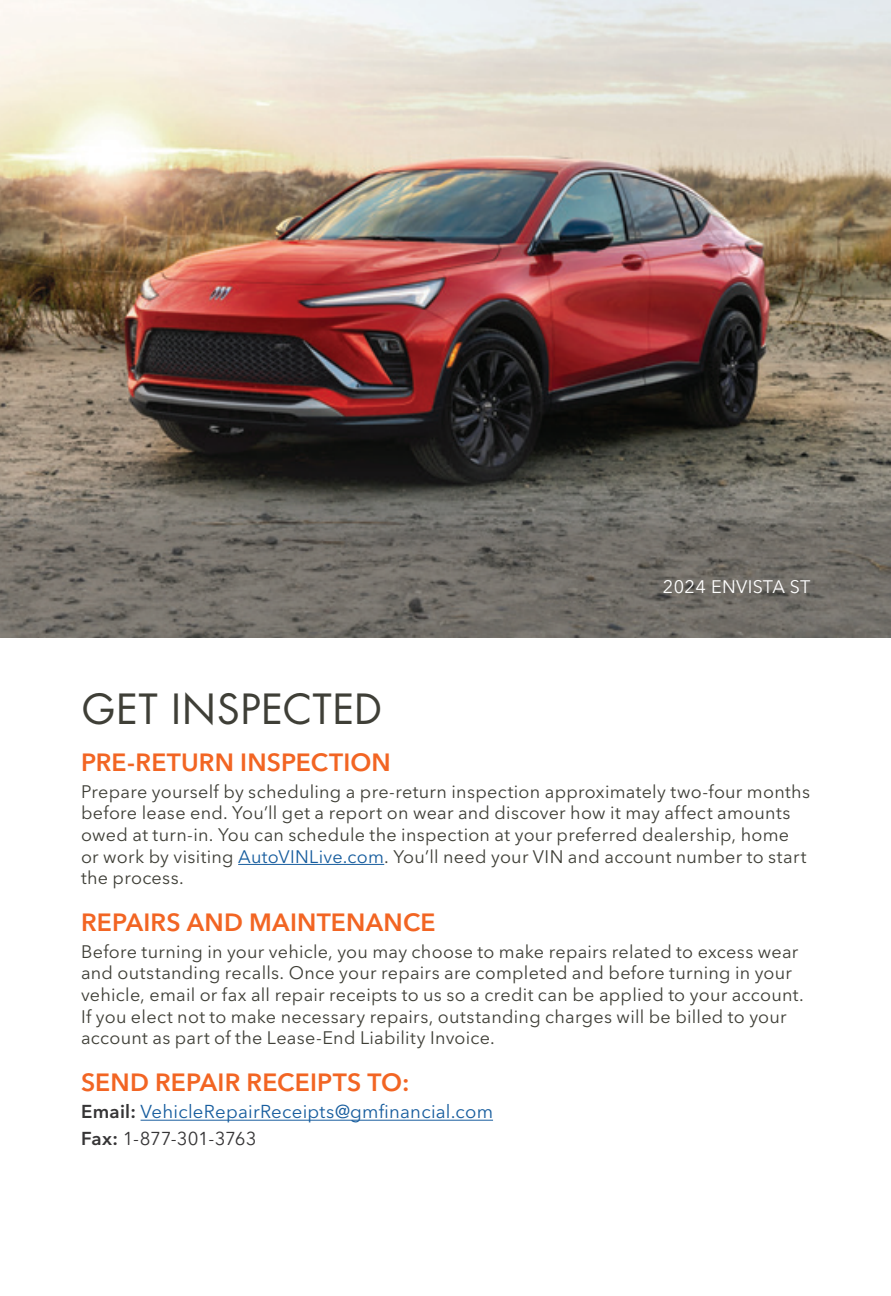
<style>
.page{position:relative;width:891px;height:1296px;background:#fff}
.page>*{position:absolute;margin:0;border:0;box-sizing:border-box;transform-origin:0 0}
.Headline{font:40.5px "Buick Futura ND";letter-spacing:-.005em;color:#3f3f37}
.Body___Lg__9_13pt{font:600 24.75px "Avenir Next LT Pro";letter-spacing:.005em;color:#f26523}
.Body_-_Sm__7_5_10pt{font:18.45px "Avenir Next LT Pro";letter-spacing:.015em;color:#175d9e}
.Body_-_Sm__7_5_10pt-2{font:18.45px "Avenir Next LT Pro";letter-spacing:-.02em;color:#363536}
.Body_-_Sm__7_5_10pt-3{font:18px/21.6px "Avenir Next LT Pro";letter-spacing:.015em;color:#3f3f37}
.Body_-_1-4{font:18px "Avenir Next LT Pro";letter-spacing:.02em;color:#fff}
.s1{color:#175d9e}
.s2{font-weight:600;color:#363536}
.s3{font-weight:600}
</style>
<div class="page">
<img style="left:0;top:0;width:891px;height:488px">
<svg style="left:0;top:488px;width:891px;height:149px;background:#736f68"></svg>
<hr style="left:238px;top:864px;width:146px;height:1px;background:#175d9e">
<hr style="left:141px;top:1120px;width:352px;height:1px;background:#175d9e">
<p class="Body_-_1-4" style="left:663px;top:576px;width:149px">2024 ENVISTA ST</p>
<p class="Headline" style="left:81px;top:683px;width:303px">GET INSPECTED</p>
<p class="Body___Lg__9_13pt" style="left:81px;top:748px;width:311px">PRE-RETURN INSPECTION</p>
<p class="Body_-_Sm__7_5_10pt-3" style="left:81px;top:781px;width:731px">Prepare yourself by scheduling a pre-return inspection approximately two-four months before lease end. You’ll get a report on wear and discover how it may affect amounts owed at turn-in. You can schedule the inspection at your preferred dealership, home or work by visiting <span class="s1">AutoVINLive.com</span>. You’ll need your VIN and account number to start the process.</p>
<p class="Body___Lg__9_13pt" style="left:81px;top:908px;width:356px">REPAIRS AND MAINTENANCE</p>
<p class="Body_-_Sm__7_5_10pt-3" style="left:81px;top:941px;width:724px">Before turning in your vehicle, you may choose to make repairs related to excess wear and outstanding recalls. Once your repairs are completed and before turning in your vehicle, email or fax all repair receipts to us so a credit can be applied to your account.<br>If you elect not to make necessary repairs, outstanding charges will be billed to your account as part of the Lease-End Liability Invoice.</p>
<p class="Body___Lg__9_13pt" style="left:81px;top:1068px;width:330px">SEND REPAIR RECEIPTS TO:</p>
<p class="Body_-_Sm__7_5_10pt" style="left:81px;top:1101px;width:414px"><span class="s2">Email:</span> VehicleRepairReceipts@gmfinancial.com</p>
<p class="Body_-_Sm__7_5_10pt-2" style="left:81px;top:1128px;width:177px"><span class="s3">Fax:</span> 1-877-301-3763</p>
</div>
